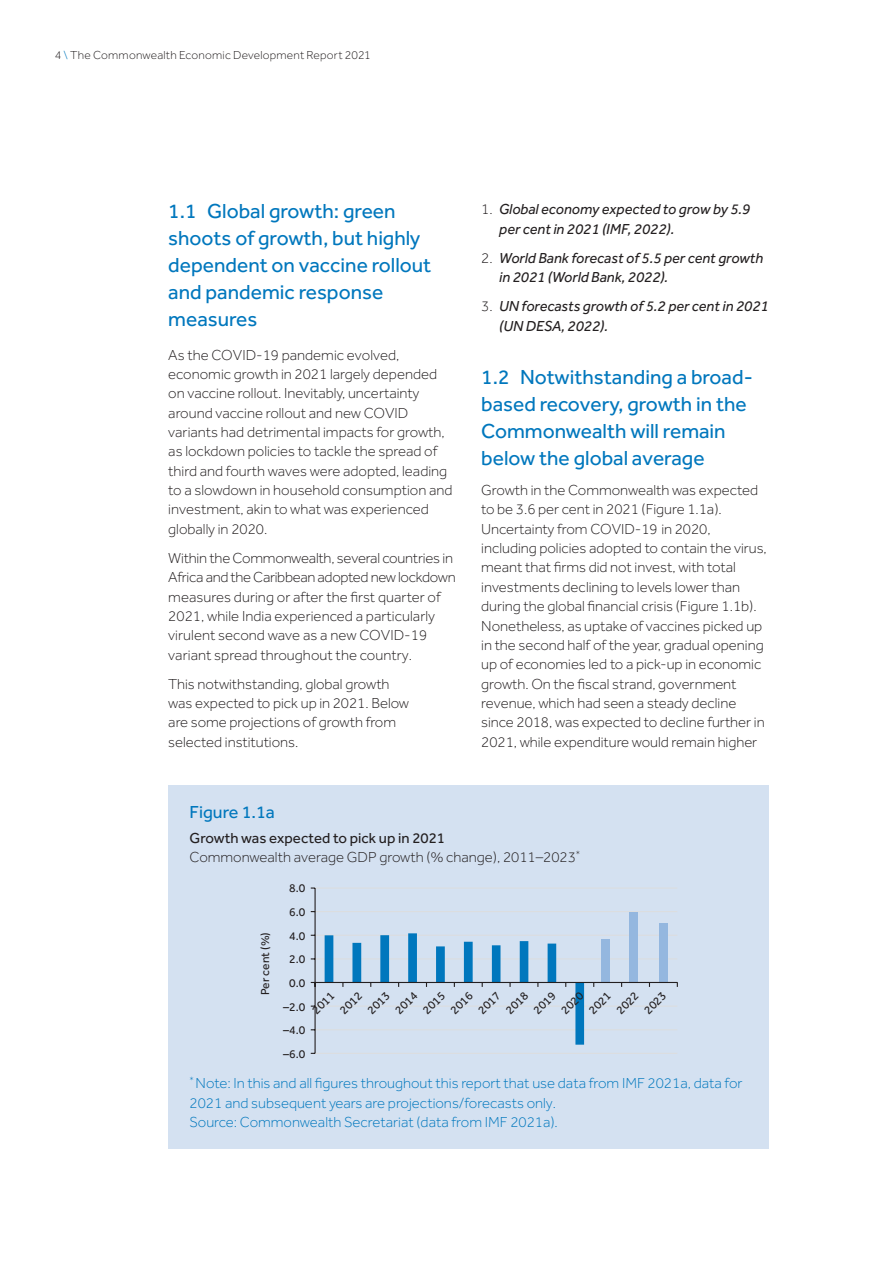
<style>
.page{position:relative;width:893px;height:1263px;background:#fff}
.page>*{position:absolute;margin:0;border:0;box-sizing:border-box;transform-origin:0 0}
.t1{font:21px/27px "Effra";color:#0077bd}
.t2{font:18px "Effra";color:#0077bd}
.t3{font:300 15px/19.4px "Effra";color:#231f20}
.t4{font:300 15px/19.4px "Effra";color:#0077bd}
.t5{font:italic 15px/19.4px "Effra";color:#231f20}
.t6{font:12px "Effra";color:#231f20}
.t7{font:300 12px "Effra";letter-spacing:.015em;color:#231f20}
.s1{color:#0077bd}
.s2{font-weight:300;font-style:normal}
.s3{font-weight:400}
</style>
<div class="page">
<div style="left:168px;top:785px;width:601px;height:363px;background:#d4e1f1"></div>
<hr style="left:315px;top:1053px;width:362px;height:1px;background:#dcdddf">
<hr style="left:315px;top:1029px;width:362px;height:1px;background:#dcdddf">
<hr style="left:315px;top:1005px;width:362px;height:2px;background:#dcdddf">
<hr style="left:315px;top:958px;width:362px;height:1px;background:#dcdddf">
<hr style="left:315px;top:935px;width:362px;height:1px;background:#dcdddf">
<hr style="left:315px;top:911px;width:362px;height:1px;background:#dcdddf">
<hr style="left:315px;top:887px;width:362px;height:2px;background:#dcdddf">
<div style="left:601px;top:939px;width:9px;height:43px;background:#94b7df"></div>
<div style="left:629px;top:912px;width:9px;height:70px;background:#94b7df"></div>
<div style="left:659px;top:923px;width:9px;height:59px;background:#94b7df"></div>
<hr style="left:314px;top:888px;width:2px;height:165px;background:#231f20">
<hr style="left:315px;top:982px;width:362px;height:1px;background:#231f20">
<svg style="left:325px;top:933px;width:259px;height:112px"></svg>
<p class="t7" style="left:55px;top:48px;width:317px">4 <span class="s1">\</span> The Commonwealth Economic Development Report 2021</p>
<h1 class="t1" style="left:168px;top:197px;width:264px">1.1 Global growth: green shoots of growth, but highly dependent on vaccine rollout and pandemic response measures</h1>
<p class="t3" style="left:168px;top:345px;width:286px">As the COVID-19 pandemic evolved, economic growth in 2021 largely depended on vaccine rollout. Inevitably, uncertainty around vaccine rollout and new COVID variants had detrimental impacts for growth, as lockdown policies to tackle the spread of third and fourth waves were adopted, leading to a slowdown in household consumption and investment, akin to what was experienced globally in 2020.</p>
<p class="t3" style="left:168px;top:548px;width:289px">Within the Commonwealth, several countries in Africa and the Caribbean adopted new lockdown measures during or after the first quarter of 2021, while India experienced a particularly virulent second wave as a new COVID-19 variant spread throughout the country.</p>
<p class="t3" style="left:168px;top:674px;width:242px">This notwithstanding, global growth was expected to pick up in 2021. Below are some projections of growth from selected institutions.</p>
<p class="t5" style="left:499px;top:200px;width:253px;text-indent:-18px"><span class="s2">1.</span> Global economy expected to grow by 5.9 per cent in 2021 (IMF, 2022).</p>
<p class="t5" style="left:499px;top:248px;width:265px;text-indent:-18px"><span class="s2">2.</span> World Bank forecast of 5.5 per cent growth in 2021 (World Bank, 2022).</p>
<p class="t5" style="left:499px;top:296px;width:271px;text-indent:-18px"><span class="s2">3.</span> UN forecasts growth of 5.2 per cent in 2021 (UN DESA, 2022).</p>
<h1 class="t1" style="left:481px;top:363px;width:273px">1.2 Notwithstanding a broad&shy;based recovery, growth in the<br>Commonwealth will remain below the global average</h1>
<p class="t3" style="left:481px;top:480px;width:287px">Growth in the Commonwealth was expected to be 3.6 per cent in 2021 (Figure 1.1a).<br>Uncertainty from COVID-19 in 2020, including policies adopted to contain the virus, meant that firms did not invest, with total investments declining to levels lower than during the global financial crisis (Figure 1.1b).<br>Nonetheless, as uptake of vaccines picked up in the second half of the year, gradual opening up of economies led to a pick-up in economic growth. On the fiscal strand, government revenue, which had seen a steady decline since 2018, was expected to decline further in 2021, while expenditure would remain higher</p>
<p class="t2" style="left:190px;top:802px;width:87px">Figure 1.1a</p>
<p class="t3" style="left:190px;top:828px;width:392px"><span class="s3">Growth was expected to pick up in 2021<br></span>Commonwealth average GDP growth (% change), 2011–2023<sup>*</sup></p>
<p class="t6" style="left:289px;top:881px;width:18px">8.0</p>
<p class="t6" style="left:258px;top:995px;width:65px;rotate:-90deg">Per cent (%)</p>
<p class="t6" style="left:289px;top:905px;width:18px">6.0</p>
<p class="t6" style="left:289px;top:929px;width:18px">4.0</p>
<p class="t6" style="left:289px;top:952px;width:18px">2.0</p>
<p class="t6" style="left:289px;top:976px;width:18px">0.0</p>
<p class="t6" style="left:309px;top:1007px;width:28px;rotate:-45deg">2011</p>
<p class="t6" style="left:337px;top:1007px;width:28px;rotate:-45deg">2012</p>
<p class="t6" style="left:364px;top:1007px;width:28px;rotate:-45deg">2013</p>
<p class="t6" style="left:392px;top:1007px;width:28px;rotate:-45deg">2014</p>
<p class="t6" style="left:420px;top:1007px;width:28px;rotate:-45deg">2015</p>
<p class="t6" style="left:447px;top:1007px;width:28px;rotate:-45deg">2016</p>
<p class="t6" style="left:475px;top:1007px;width:28px;rotate:-45deg">2017</p>
<p class="t6" style="left:503px;top:1007px;width:28px;rotate:-45deg">2018</p>
<p class="t6" style="left:530px;top:1007px;width:28px;rotate:-45deg">2019</p>
<p class="t6" style="left:558px;top:1007px;width:28px;rotate:-45deg">2020</p>
<p class="t6" style="left:586px;top:1007px;width:28px;rotate:-45deg">2021</p>
<p class="t6" style="left:613px;top:1007px;width:28px;rotate:-45deg">2022</p>
<p class="t6" style="left:641px;top:1007px;width:28px;rotate:-45deg">2023</p>
<p class="t6" style="left:283px;top:999px;width:24px">–2.0</p>
<p class="t6" style="left:283px;top:1023px;width:24px">–4.0</p>
<p class="t6" style="left:283px;top:1047px;width:24px">–6.0</p>
<p class="t4" style="left:190px;top:1074px;width:554px"><sup>*</sup> Note: In this and all figures throughout this report that use data from IMF 2021a, data for<br>2021 and subsequent years are projections/forecasts only.<br>Source: Commonwealth Secretariat (data from IMF 2021a).</p>
</div>
